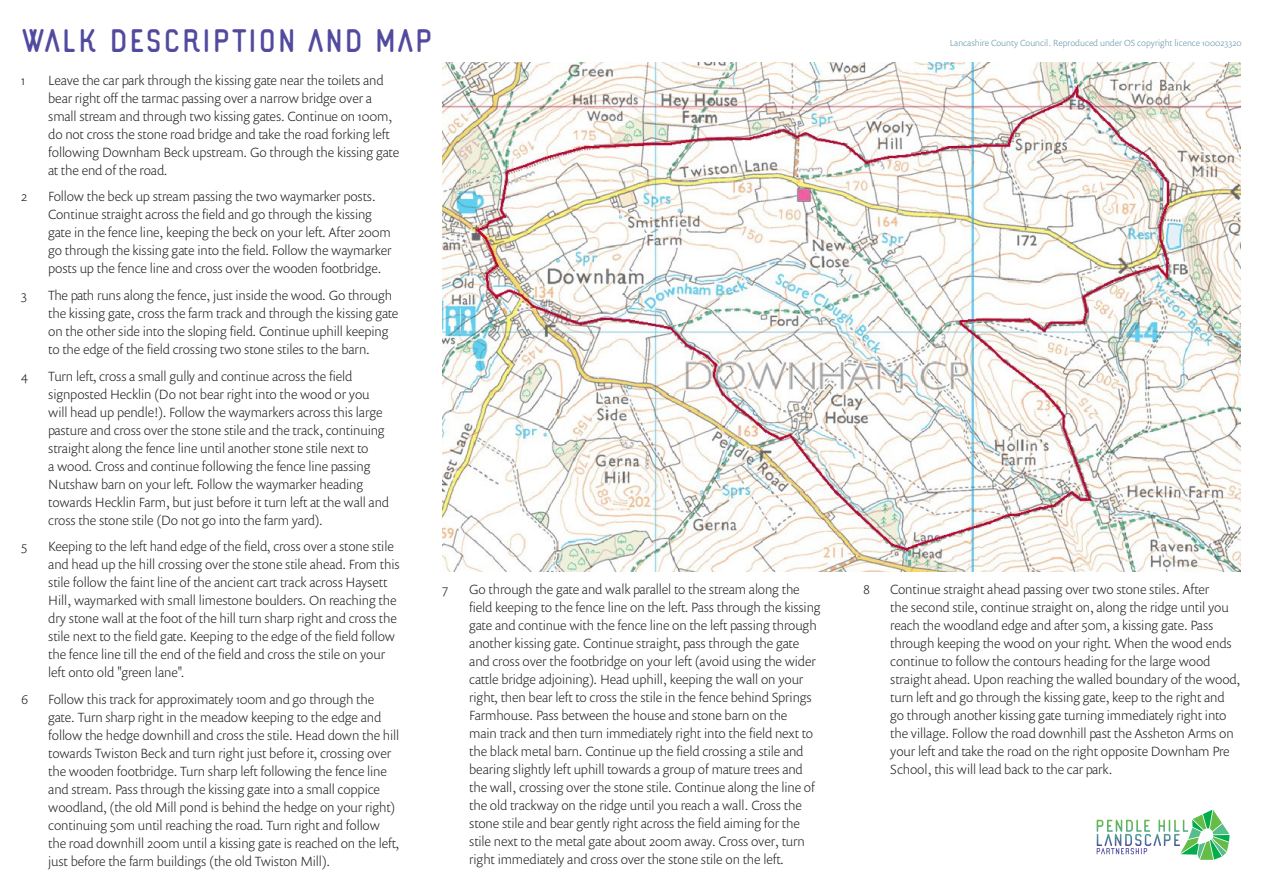
<style>
.page{position:relative;width:1263px;height:893px;background:#fff}
.page>*{position:absolute;margin:0;border:0;box-sizing:border-box;transform-origin:0 0}
.t1{font:40.5px "Lazy Ride Sans";color:#514a9f}
.t2{font:300 13.5px/18px "Prenton RP Pro";letter-spacing:-.01em;color:#231f20}
.body{font:300 9px "Prenton RP Pro";color:#5d91a7}
</style>
<div class="page">
<svg style="left:1097px;top:810px;width:132px;height:50px"></svg>
<img style="left:442px;top:63px;width:798px;height:509px">
<p class="t1" style="left:21px;top:20px;width:414px">WALK DESCRIPTION AND MAP</p>
<p class="body" style="left:950px;top:37px;width:293px">Lancashire County Council. Reproduced under OS copyright licence 100023320</p>
<p class="t2" style="left:21px;top:71px;width:5px">1</p>
<p class="t2" style="left:48px;top:71px;width:352px">Leave the car park through the kissing gate near the toilets and bear right off the tarmac passing over a narrow bridge over a small stream and through two kissing gates. Continue on 100m, do not cross the stone road bridge and take the road forking left following Downham Beck upstream. Go through the kissing gate at the end of the road.</p>
<p class="t2" style="left:21px;top:187px;width:8px">2</p>
<p class="t2" style="left:48px;top:187px;width:345px">Follow the beck up stream passing the two waymarker posts.<br>Continue straight across the field and go through the kissing gate in the fence line, keeping the beck on your left. After 200m go through the kissing gate into the field. Follow the waymarker posts up the fence line and cross over the wooden footbridge.</p>
<p class="t2" style="left:21px;top:286px;width:7px">3</p>
<p class="t2" style="left:48px;top:286px;width:352px">The path runs along the fence, just inside the wood. Go through the kissing gate, cross the farm track and through the kissing gate on the other side into the sloping field. Continue uphill keeping to the edge of the field crossing two stone stiles to the barn.</p>
<p class="t2" style="left:21px;top:366px;width:8px">4</p>
<p class="t2" style="left:48px;top:366px;width:342px">Turn left, cross a small gully and continue across the field signposted Hecklin (Do not bear right into the wood or you will head up pendle!). Follow the waymarkers across this large pasture and cross over the stone stile and the track, continuing straight along the fence line until another stone stile next to<br>a wood. Cross and continue following the fence line passing Nutshaw barn on your left. Follow the waymarker heading towards Hecklin Farm, but just before it turn left at the wall and cross the stone stile (Do not go into the farm yard).</p>
<p class="t2" style="left:21px;top:537px;width:8px">5</p>
<p class="t2" style="left:48px;top:537px;width:353px">Keeping to the left hand edge of the field, cross over a stone stile and head up the hill crossing over the stone stile ahead. From this stile follow the faint line of the ancient cart track across Haysett Hill, waymarked with small limestone boulders. On reaching the dry stone wall at the foot of the hill turn sharp right and cross the stile next to the field gate. Keeping to the edge of the field follow the fence line till the end of the field and cross the stile on your left onto old "green lane".</p>
<p class="t2" style="left:21px;top:689px;width:9px">6</p>
<p class="t2" style="left:48px;top:689px;width:352px">Follow this track for approximately 100m and go through the gate. Turn sharp right in the meadow keeping to the edge and follow the hedge downhill and cross the stile. Head down the hill towards Twiston Beck and turn right just before it, crossing over the wooden footbridge. Turn sharp left following the fence line and stream. Pass through the kissing gate into a small coppice woodland, (the old Mill pond is behind the hedge on your right) continuing 50m until reaching the road. Turn right and follow the road downhill 200m until a kissing gate is reached on the left, just before the farm buildings (the old Twiston Mill).</p>
<p class="t2" style="left:442px;top:580px;width:8px">7</p>
<p class="t2" style="left:469px;top:580px;width:353px">Go through the gate and walk parallel to the stream along the field keeping to the fence line on the left. Pass through the kissing gate and continue with the fence line on the left passing through another kissing gate. Continue straight, pass through the gate and cross over the footbridge on your left (avoid using the wider cattle bridge adjoining). Head uphill, keeping the wall on your right, then bear left to cross the stile in the fence behind Springs Farmhouse. Pass between the house and stone barn on the<br>main track and then turn immediately right into the field next to the black metal barn. Continue up the field crossing a stile and bearing slightly left uphill towards a group of mature trees and the wall, crossing over the stone stile. Continue along the line of the old trackway on the ridge until you reach a wall. Cross the stone stile and bear gently right across the field aiming for the stile next to the metal gate about 200m away. Cross over, turn right immediately and cross over the stone stile on the left.</p>
<p class="t2" style="left:863px;top:580px;width:9px">8</p>
<p class="t2" style="left:890px;top:580px;width:351px">Continue straight ahead passing over two stone stiles. After<br>the second stile, continue straight on, along the ridge until you reach the woodland edge and after 50m, a kissing gate. Pass through keeping the wood on your right. When the wood ends continue to follow the contours heading for the large wood straight ahead. Upon reaching the walled boundary of the wood, turn left and go through the kissing gate, keep to the right and go through another kissing gate turning immediately right into the village. Follow the road downhill past the Assheton Arms on your left and take the road on the right opposite Downham Pre School, this will lead back to the car park.</p>
</div>
